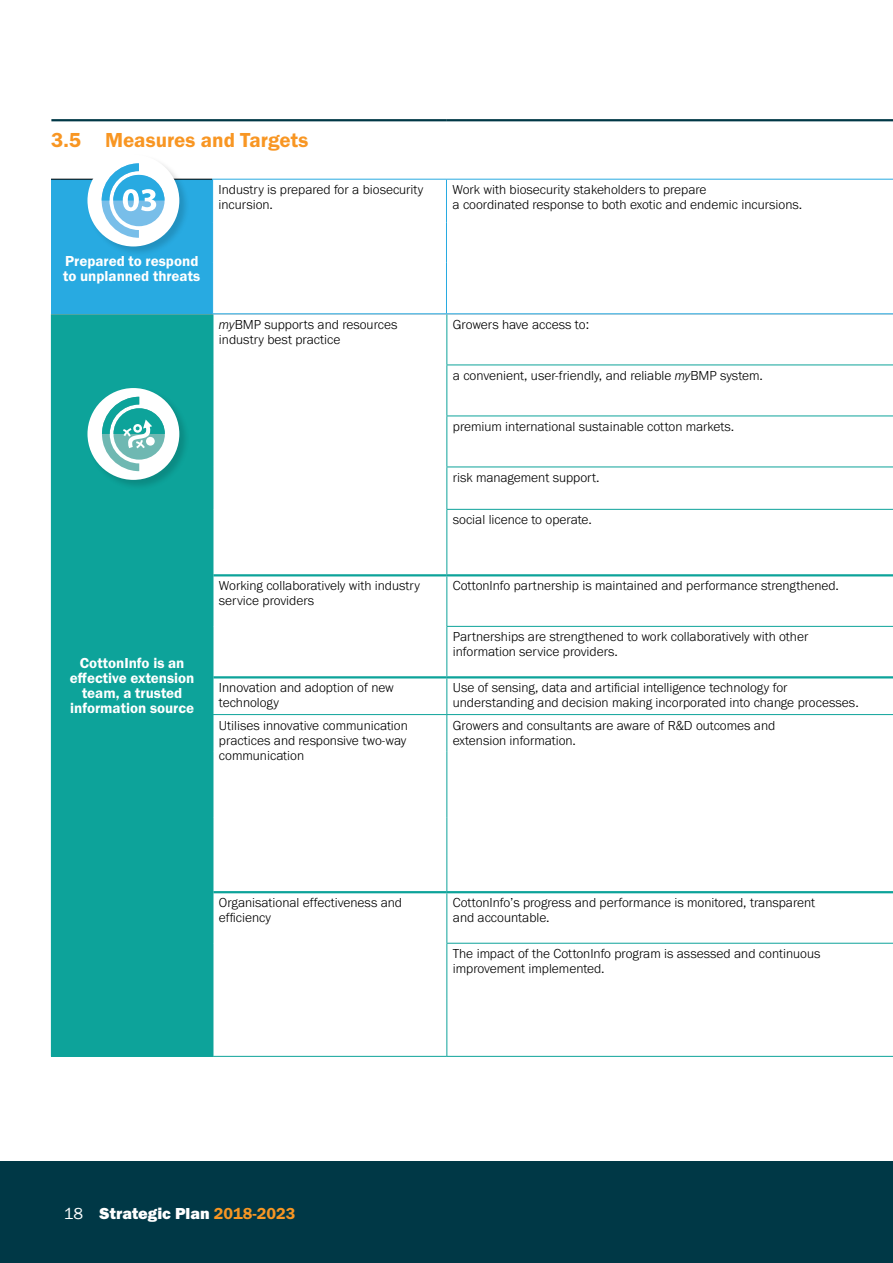
<style>
.page{position:relative;width:893px;height:1263px;background:#fff}
.page>*{position:absolute;margin:0;border:0;box-sizing:border-box;transform-origin:0 0}
.t1{font:21px "Franklin Gothic URW Dem";color:#f89623}
.t2{font:16.5px "Franklin Gothic URW Hea";color:#fff}
.t3{font:15px/15px "Franklin Gothic URW Dem";color:#fff;text-align:center}
.t4{font:300 13.5px/15px "Franklin Gothic URW";color:#000}
.s1{font-style:italic}
.s2{font-family:"Franklin Gothic URW Boo"}
.s3{font-family:"Franklin Gothic URW Dem";color:#f79623}
</style>
<div class="page">
<div style="left:0;top:1161px;width:893px;height:102px;background:#003846"></div>
<div style="left:51px;top:314px;width:162px;height:742px;background:#0da39a"></div>
<svg style="left:214px;top:315px;width:679px;height:741px"></svg>
<hr style="left:213px;top:314px;width:1px;height:51px;background:#0da39a">
<hr style="left:213px;top:365px;width:1px;height:51px;background:#0da39a">
<hr style="left:213px;top:416px;width:1px;height:51px;background:#0da39a">
<hr style="left:213px;top:467px;width:1px;height:42px;background:#0da39a">
<hr style="left:213px;top:509px;width:1px;height:66px;background:#0da39a">
<hr style="left:446px;top:314px;width:1px;height:51px;background:#0da39a">
<hr style="left:446px;top:365px;width:1px;height:51px;background:#0da39a">
<hr style="left:446px;top:365px;width:447px;height:1px;background:#0da39a">
<hr style="left:446px;top:416px;width:447px;height:1px;background:#0da39a">
<hr style="left:446px;top:416px;width:1px;height:51px;background:#0da39a">
<hr style="left:446px;top:467px;width:1px;height:42px;background:#0da39a">
<hr style="left:446px;top:467px;width:447px;height:1px;background:#0da39a">
<hr style="left:446px;top:510px;width:1px;height:64px;background:#0da39a">
<hr style="left:446px;top:509px;width:447px;height:1px;background:#0da39a">
<hr style="left:213px;top:575px;width:1px;height:51px;background:#0da39a">
<hr style="left:213px;top:626px;width:1px;height:51px;background:#0da39a">
<hr style="left:213px;top:574px;width:234px;height:2px;background:#0da39a">
<hr style="left:446px;top:576px;width:1px;height:50px;background:#0da39a">
<hr style="left:447px;top:574px;width:446px;height:2px;background:#0da39a">
<hr style="left:446px;top:627px;width:1px;height:49px;background:#0da39a">
<hr style="left:446px;top:626px;width:447px;height:1px;background:#0da39a">
<hr style="left:213px;top:677px;width:1px;height:37px;background:#0da39a">
<hr style="left:213px;top:676px;width:234px;height:2px;background:#0da39a">
<hr style="left:447px;top:676px;width:446px;height:2px;background:#0da39a">
<hr style="left:446px;top:678px;width:1px;height:36px;background:#0da39a">
<hr style="left:213px;top:715px;width:1px;height:37px;background:#0da39a">
<hr style="left:213px;top:752px;width:1px;height:66px;background:#0da39a">
<hr style="left:213px;top:818px;width:1px;height:37px;background:#0da39a">
<hr style="left:213px;top:855px;width:1px;height:37px;background:#0da39a">
<hr style="left:213px;top:714px;width:234px;height:1px;background:#0da39a">
<hr style="left:446px;top:715px;width:1px;height:37px;background:#0da39a">
<hr style="left:446px;top:752px;width:1px;height:66px;background:#0da39a">
<hr style="left:446px;top:818px;width:1px;height:37px;background:#0da39a">
<hr style="left:446px;top:855px;width:1px;height:36px;background:#0da39a">
<hr style="left:447px;top:714px;width:446px;height:1px;background:#0da39a">
<hr style="left:213px;top:892px;width:1px;height:51px;background:#0da39a">
<hr style="left:213px;top:943px;width:1px;height:56px;background:#0da39a">
<hr style="left:213px;top:999px;width:1px;height:57px;background:#0da39a">
<hr style="left:213px;top:891px;width:234px;height:2px;background:#0da39a">
<hr style="left:446px;top:893px;width:1px;height:50px;background:#0da39a">
<hr style="left:447px;top:891px;width:446px;height:2px;background:#0da39a">
<hr style="left:446px;top:943px;width:1px;height:56px;background:#0da39a">
<hr style="left:446px;top:999px;width:1px;height:57px;background:#0da39a">
<hr style="left:446px;top:943px;width:447px;height:1px;background:#0da39a">
<hr style="left:213px;top:1056px;width:234px;height:1px;background:#0da39a">
<hr style="left:447px;top:1056px;width:446px;height:1px;background:#0da39a">
<hr style="left:51px;top:119px;width:162px;height:2px;background:#003846">
<hr style="left:213px;top:119px;width:234px;height:2px;background:#003846">
<hr style="left:447px;top:119px;width:446px;height:2px;background:#003846">
<hr style="left:51px;top:314px;width:162px;height:1px;background:#a7a9ac">
<hr style="left:213px;top:314px;width:234px;height:1px;background:#a7a9ac">
<hr style="left:447px;top:314px;width:446px;height:1px;background:#a7a9ac">
<div style="left:87px;top:387px;width:102px;height:103px;background:#000;opacity:.15"></div>
<div style="left:87px;top:388px;width:92px;height:92px;background:#fff;border-radius:50%"></div>
<svg style="left:102px;top:397px;width:63px;height:74px"></svg>
<div style="left:51px;top:179px;width:162px;height:135px;background:#28aae1"></div>
<hr style="left:51px;top:179px;width:161px;height:1px;background:#000">
<hr style="left:212px;top:179px;width:234px;height:1px;background:#28aae1">
<hr style="left:446px;top:180px;width:1px;height:43px;background:#28aae1">
<hr style="left:446px;top:223px;width:1px;height:40px;background:#28aae1">
<hr style="left:446px;top:263px;width:1px;height:50px;background:#28aae1">
<hr style="left:446px;top:179px;width:447px;height:1px;background:#28aae1">
<hr style="left:212px;top:313px;width:234px;height:1px;background:#28aae1">
<hr style="left:446px;top:313px;width:447px;height:1px;background:#28aae1">
<div style="left:87px;top:154px;width:102px;height:102px;background:#000;opacity:.15"></div>
<div style="left:87px;top:155px;width:92px;height:91px;background:#fff;border-radius:50%"></div>
<svg style="left:102px;top:163px;width:63px;height:75px"></svg>
<h1 class="t1" style="left:51px;top:127px;width:259px">3.5 Measures and Targets</h1>
<p class="t3" style="left:63px;top:253px;width:139px;text-align:left">Prepared to respond to unplanned threats</p>
<p class="t4" style="left:219px;top:182px;width:206px">Industry is prepared for a biosecurity incursion.</p>
<p class="t4" style="left:452px;top:182px;width:351px">Work with biosecurity stakeholders to prepare<br>a coordinated response to both exotic and endemic incursions.</p>
<p class="t4" style="left:219px;top:317px;width:180px"><span class="s1">my</span>BMP supports and resources industry best practice</p>
<p class="t4" style="left:453px;top:317px;width:138px">Growers have access to:</p>
<p class="t4" style="left:453px;top:368px;width:312px">a convenient, user-friendly, and reliable <span class="s1">my</span>BMP system.</p>
<p class="t4" style="left:453px;top:419px;width:283px">premium international sustainable cotton markets.</p>
<p class="t4" style="left:453px;top:470px;width:148px">risk management support.</p>
<p class="t4" style="left:453px;top:512px;width:140px">social licence to operate.</p>
<p class="t3" style="left:70px;top:655px;width:126px">CottonInfo is an effective extension team, a trusted information source</p>
<p class="t4" style="left:219px;top:578px;width:202px">Working collaboratively with industry service providers</p>
<p class="t4" style="left:453px;top:578px;width:388px">CottonInfo partnership is maintained and performance strengthened.</p>
<p class="t4" style="left:453px;top:629px;width:357px">Partnerships are strengthened to work collaboratively with other information service providers.</p>
<p class="t4" style="left:219px;top:680px;width:176px">Innovation and adoption of new technology</p>
<p class="t4" style="left:453px;top:680px;width:407px">Use of sensing, data and artificial intelligence technology for understanding and decision making incorporated into change processes.</p>
<p class="t4" style="left:219px;top:717px;width:190px;text-align:justify">Utilises innovative communication practices and responsive two-way communication</p>
<p class="t4" style="left:453px;top:717px;width:324px">Growers and consultants are aware of R&amp;D outcomes and extension information.</p>
<p class="t4" style="left:219px;top:895px;width:185px">Organisational effectiveness and efficiency</p>
<p class="t4" style="left:453px;top:895px;width:364px">CottonInfo’s progress and performance is monitored, transparent and accountable.</p>
<p class="t4" style="left:453px;top:946px;width:369px">The impact of the CottonInfo program is assessed and continuous improvement implemented.</p>
<p class="t2" style="left:64px;top:1202px;width:233px"><span class="s2">18</span> Strategic Plan <span class="s3">2018-2023</span></p>
</div>
